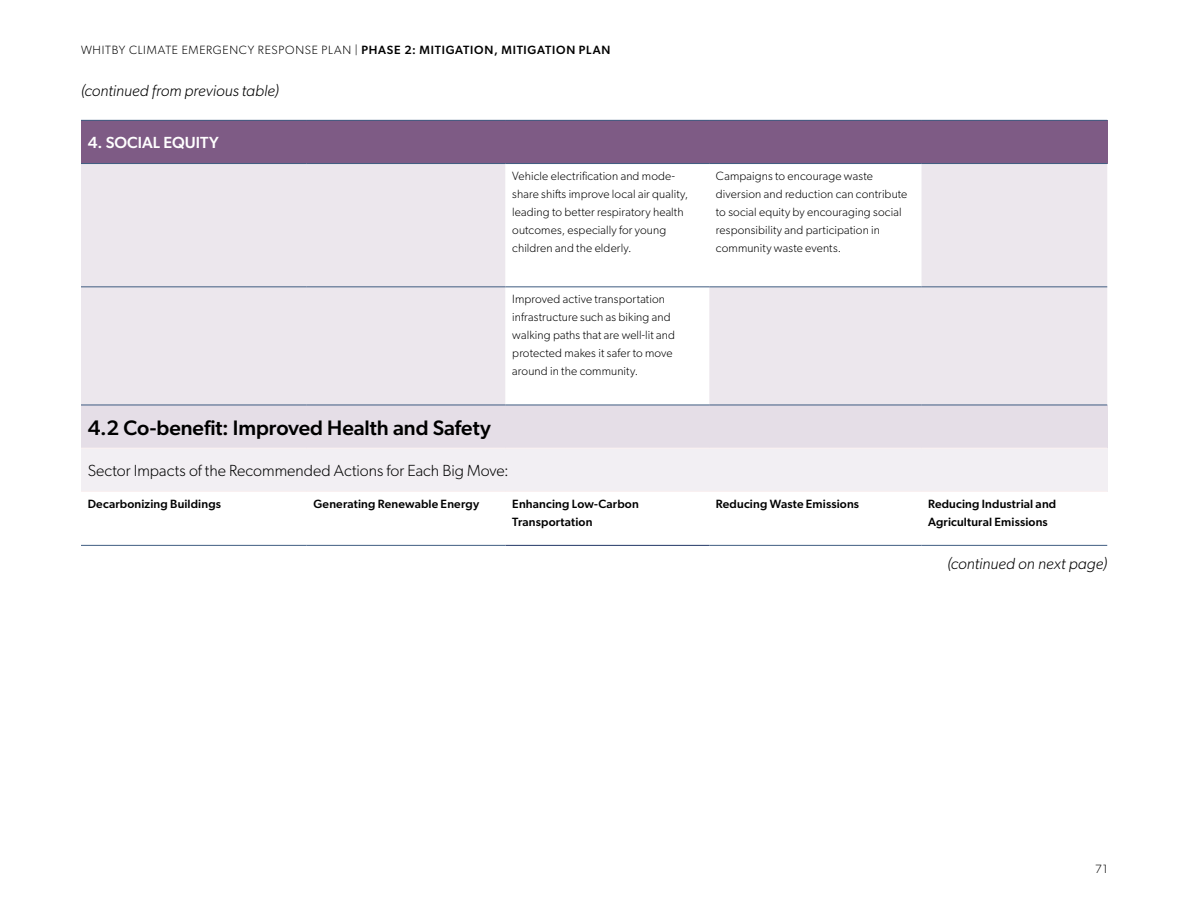
<style>
.page{position:relative;width:1188px;height:918px;background:#fff}
.page>*{position:absolute;margin:0;border:0;box-sizing:border-box;transform-origin:0 0}
.Body{font:500 21px "Gibson";color:#000}
.Body-2{font:300 16.2px "Gibson";color:#000}
.Body-3{font:500 16.2px "Gibson";letter-spacing:.005em;color:#fff}
.Body-4{font:italic 300 16.05px "Gibson";color:#000}
.Table_-_body_-_8{font:300 12px/18px "Gibson";letter-spacing:.01em;color:#000}
.Table_-_body_-_8-2{font:500 12px/18px "Gibson";letter-spacing:.015em;color:#000}
.Table_-_body_-_8-3{font:300 12px "Gibson";letter-spacing:.06em;color:#000}
.s1{font-weight:500}
</style>
<div class="page">
<div style="left:81px;top:120px;width:1026px;height:44px;background:#7e5b85"></div>
<div style="left:81px;top:164px;width:1026px;height:241px;background:#ece7ed"></div>
<svg style="left:506px;top:164px;width:415px;height:241px"></svg>
<div style="left:81px;top:405px;width:1026px;height:43px;background:#e5dee7"></div>
<div style="left:81px;top:448px;width:1026px;height:43px;background:#f2eff3"></div>
<hr style="left:81px;top:405px;width:226px;height:1px;background:#3f5c81">
<hr style="left:307px;top:405px;width:199px;height:1px;background:#3f5c81">
<hr style="left:506px;top:405px;width:203px;height:1px;background:#3f5c81">
<hr style="left:709px;top:405px;width:212px;height:1px;background:#3f5c81">
<hr style="left:921px;top:405px;width:186px;height:1px;background:#3f5c81">
<hr style="left:81px;top:448px;width:226px;height:1px;background:#fbf1f1">
<hr style="left:307px;top:448px;width:199px;height:1px;background:#fbf1f1">
<hr style="left:506px;top:448px;width:203px;height:1px;background:#fbf1f1">
<hr style="left:709px;top:448px;width:212px;height:1px;background:#fbf1f1">
<hr style="left:921px;top:448px;width:186px;height:1px;background:#fbf1f1">
<hr style="left:81px;top:491px;width:226px;height:1px;background:#fbf1f1">
<hr style="left:307px;top:491px;width:199px;height:1px;background:#fbf1f1">
<hr style="left:506px;top:491px;width:203px;height:1px;background:#fbf1f1">
<hr style="left:709px;top:491px;width:212px;height:1px;background:#fbf1f1">
<hr style="left:921px;top:491px;width:186px;height:1px;background:#fbf1f1">
<hr style="left:81px;top:120px;width:226px;height:1px;background:#3f5c81">
<hr style="left:307px;top:120px;width:199px;height:1px;background:#3f5c81">
<hr style="left:506px;top:120px;width:203px;height:1px;background:#3f5c81">
<hr style="left:709px;top:120px;width:212px;height:1px;background:#3f5c81">
<hr style="left:921px;top:120px;width:186px;height:1px;background:#3f5c81">
<hr style="left:81px;top:163px;width:226px;height:1px;background:#3f5c81">
<hr style="left:307px;top:163px;width:199px;height:1px;background:#3f5c81">
<hr style="left:506px;top:163px;width:203px;height:1px;background:#3f5c81">
<hr style="left:709px;top:163px;width:212px;height:1px;background:#3f5c81">
<hr style="left:921px;top:163px;width:186px;height:1px;background:#3f5c81">
<hr style="left:506px;top:287px;width:203px;height:1px;background:#3f5c81">
<hr style="left:81px;top:287px;width:226px;height:1px;background:#3f5c81">
<hr style="left:307px;top:287px;width:199px;height:1px;background:#3f5c81">
<hr style="left:709px;top:287px;width:212px;height:1px;background:#3f5c81">
<hr style="left:921px;top:287px;width:186px;height:1px;background:#3f5c81">
<hr style="left:506px;top:545px;width:203px;height:1px;background:#203564">
<hr style="left:81px;top:545px;width:226px;height:1px;background:#3f5c81">
<hr style="left:307px;top:545px;width:199px;height:1px;background:#3f5c81">
<hr style="left:709px;top:545px;width:212px;height:1px;background:#3f5c81">
<hr style="left:921px;top:545px;width:186px;height:1px;background:#3f5c81">
<p class="Table_-_body_-_8-3" style="left:81px;top:43px;width:531px">WHITBY CLIMATE EMERGENCY RESPONSE PLAN | <span class="s1">PHASE 2: MITIGATION, MITIGATION PLAN</span></p>
<p class="Body-4" style="left:81px;top:81px;width:199px">(continued from previous table)</p>
<p class="Body-3" style="left:88px;top:133px;width:133px">4. SOCIAL EQUITY</p>
<p class="Table_-_body_-_8" style="left:512px;top:167px;width:177px">Vehicle electrification and mode&shy;share shifts improve local air quality, leading to better respiratory health outcomes, especially for young children and the elderly.</p>
<p class="Table_-_body_-_8" style="left:716px;top:167px;width:193px">Campaigns to encourage waste diversion and reduction can contribute to social equity by encouraging social responsibility and participation in community waste events.</p>
<p class="Table_-_body_-_8" style="left:512px;top:290px;width:164px">Improved active transportation infrastructure such as biking and walking paths that are well-lit and protected makes it safer to move around in the community.</p>
<p class="Body" style="left:88px;top:415px;width:405px">4.2 Co-benefit: Improved Health and Safety</p>
<p class="Body-2" style="left:88px;top:461px;width:423px">Sector Impacts of the Recommended Actions for Each Big Move:</p>
<p class="Table_-_body_-_8-2" style="left:88px;top:494px;width:135px">Decarbonizing Buildings</p>
<p class="Table_-_body_-_8-2" style="left:313px;top:494px;width:167px">Generating Renewable Energy</p>
<p class="Table_-_body_-_8-2" style="left:512px;top:494px;width:128px">Enhancing Low-Carbon<br>Transportation</p>
<p class="Table_-_body_-_8-2" style="left:716px;top:494px;width:145px">Reducing Waste Emissions</p>
<p class="Table_-_body_-_8-2" style="left:928px;top:494px;width:130px">Reducing Industrial and<br>Agricultural Emissions</p>
<p class="Body-4" style="left:947px;top:553px;width:161px">(continued on next page)</p>
<p class="Table_-_body_-_8" style="left:1095px;top:860px;width:14px">71</p>
</div>
